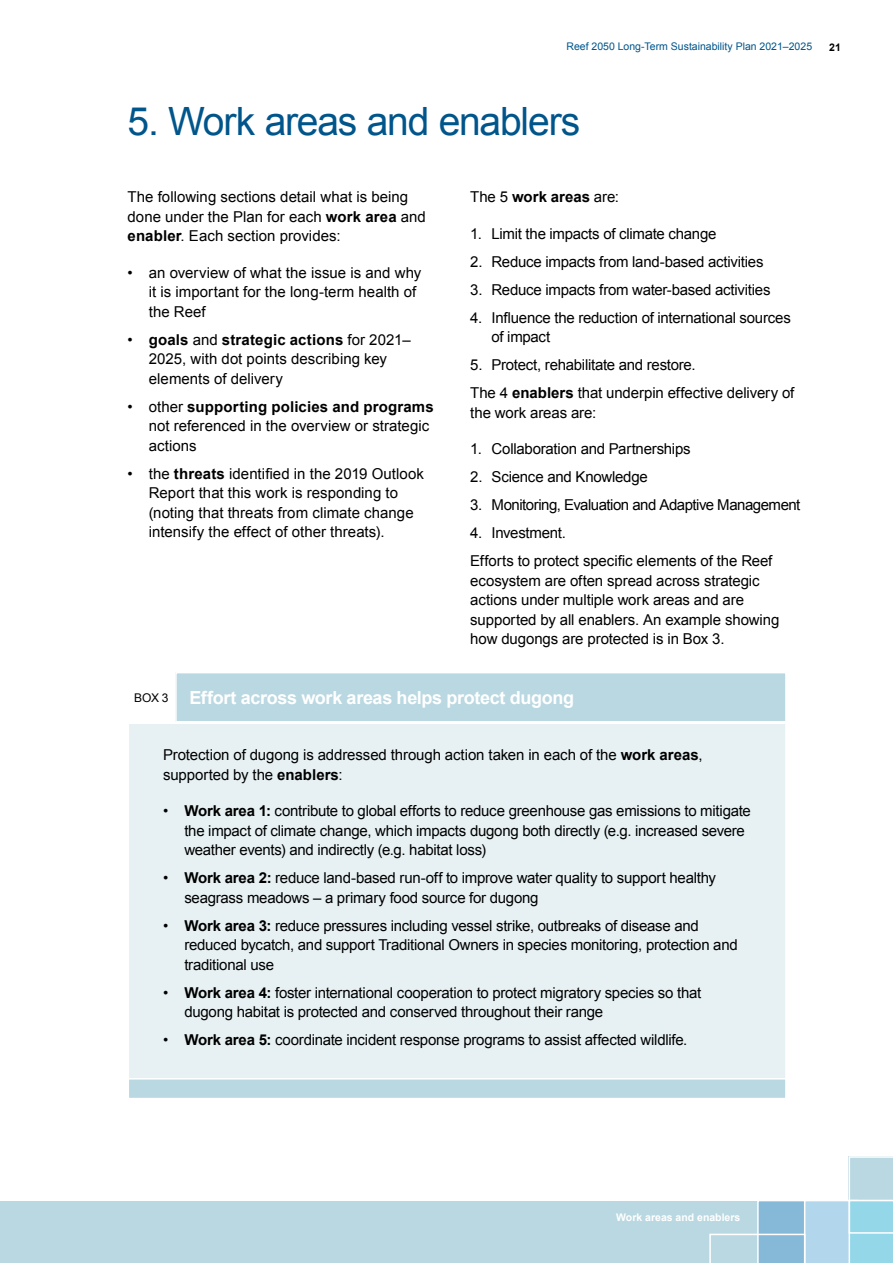
<style>
.page{position:relative;width:893px;height:1263px;background:#fff}
.page>*{position:absolute;margin:0;border:0;box-sizing:border-box;transform-origin:0 0}
.Heading_1{font:39px "Arial";letter-spacing:-.03em;color:#00558b}
.Box_heading{font:700 18px "Arial";letter-spacing:-.02em;color:#fff}
.Text{font:15px/19.5px "Arial";letter-spacing:-.01em;color:#000}
.indent{font:15px/19.5px "Arial";letter-spacing:-.02em;color:#000}
.Text-2{font:700 15px "Arial";color:#000}
.Box_heading-2{font:12px "Arial";color:#000}
.t1{font:10.5px "Arial";color:#00558b}
.t2{font:700 10.5px "Arial";color:#fff}
.t3{font:700 10.5px "Arial";color:#000}
.s1{font-weight:700}
.s2{font-weight:400}
</style>
<div class="page">
<div style="left:0;top:1201px;width:807px;height:62px;background:#bad8e1"></div>
<svg style="left:709px;top:1156px;width:184px;height:107px"></svg>
<div style="left:128px;top:723px;width:658px;height:365px;background:#e7f1f3"></div>
<div style="left:176px;top:673px;width:610px;height:49px;background:#bad8e1"></div>
<div style="left:175px;top:672px;width:612px;height:50px;border:2px solid #fff"></div>
<div style="left:128px;top:1078px;width:659px;height:21px;background:#bad8e1;border:2px solid #fff"></div>
<p class="t1" style="left:566px;top:40px;width:247px">Reef 2050 Long-Term Sustainability Plan 2021–2025</p>
<p class="t3" style="left:829px;top:41px;width:13px">21</p>
<h1 class="Heading_1" style="left:128px;top:95px;width:454px">5. Work areas and enablers</h1>
<p class="Text" style="left:128px;top:187px;width:300px">The following sections detail what is being done under the Plan for each <span class="s1">work area</span> and <span class="s1">enabler</span>. Each section provides:</p>
<p class="Text" style="left:149px;top:263px;width:274px;text-indent:-21px">• an overview of what the issue is and why it is important for the long-term health of the Reef</p>
<p class="Text" style="left:149px;top:330px;width:263px;text-indent:-21px">• <span class="s1">goals</span> and <span class="s1">strategic actions</span> for 2021–<br>2025, with dot points describing key elements of delivery</p>
<p class="Text" style="left:149px;top:397px;width:286px;text-indent:-21px">• other <span class="s1">supporting policies and programs </span>not referenced in the overview or strategic actions</p>
<p class="Text" style="left:149px;top:464px;width:277px;text-indent:-21px">• the <span class="s1">threats</span> identified in the 2019 Outlook Report that this work is responding to (noting that threats from climate change intensify the effect of other threats).</p>
<p class="Text-2" style="left:470px;top:187px;width:150px"><span class="s2">The 5</span> work areas <span class="s2">are:</span></p>
<p class="indent" style="left:470px;top:224px;width:248px">1. Limit the impacts of climate change</p>
<p class="indent" style="left:470px;top:252px;width:295px">2. Reduce impacts from land-based activities</p>
<p class="indent" style="left:470px;top:280px;width:302px">3. Reduce impacts from water-based activities</p>
<p class="indent" style="left:492px;top:308px;width:301px;text-indent:-21px">4. Influence the reduction of international sources of impact</p>
<p class="indent" style="left:470px;top:355px;width:227px">5. Protect, rehabilitate and restore.</p>
<p class="Text" style="left:470px;top:383px;width:326px">The 4 <span class="s1">enablers</span> that underpin effective delivery of the work areas are:</p>
<p class="indent" style="left:470px;top:439px;width:222px">1. Collaboration and Partnerships</p>
<p class="indent" style="left:470px;top:467px;width:179px">2. Science and Knowledge</p>
<p class="indent" style="left:470px;top:495px;width:332px">3. Monitoring, Evaluation and Adaptive Management</p>
<p class="indent" style="left:470px;top:523px;width:97px">4. Investment.</p>
<p class="Text" style="left:470px;top:551px;width:311px">Efforts to protect specific elements of the Reef ecosystem are often spread across strategic actions under multiple work areas and are supported by all enablers. An example showing how dugongs are protected is in Box 3.</p>
<h3 class="Box_heading-2" style="left:134px;top:689px;width:36px">BOX 3</h3>
<h3 class="Box_heading" style="left:189px;top:685px;width:386px">Effort across work areas helps protect dugong</h3>
<p class="Text" style="left:163px;top:745px;width:541px">Protection of dugong is addressed through action taken in each of the <span class="s1">work areas</span>, supported by the <span class="s1">enablers</span>:</p>
<p class="Text" style="left:184px;top:801px;width:568px;text-indent:-21px">• <span class="s1">Work area 1:</span> contribute to global efforts to reduce greenhouse gas emissions to mitigate the impact of climate change, which impacts dugong both directly (e.g. increased severe weather events) and indirectly (e.g. habitat loss)</p>
<p class="Text" style="left:184px;top:868px;width:533px;text-indent:-21px">• <span class="s1">Work area 2:</span> reduce land-based run-off to improve water quality to support healthy seagrass meadows – a primary food source for dugong</p>
<p class="Text" style="left:184px;top:916px;width:555px;text-indent:-21px">• <span class="s1">Work area 3:</span> reduce pressures including vessel strike, outbreaks of disease and reduced bycatch, and support Traditional Owners in species monitoring, protection and traditional use</p>
<p class="Text" style="left:184px;top:983px;width:518px;text-indent:-21px">• <span class="s1">Work area 4:</span> foster international cooperation to protect migratory species so that dugong habitat is protected and conserved throughout their range</p>
<p class="Text" style="left:163px;top:1031px;width:526px">• <span class="s1">Work area 5:</span> coordinate incident response programs to assist affected wildlife.</p>
<p class="t2" style="left:616px;top:1211px;width:126px">Work areas and enablers</p>
</div>
